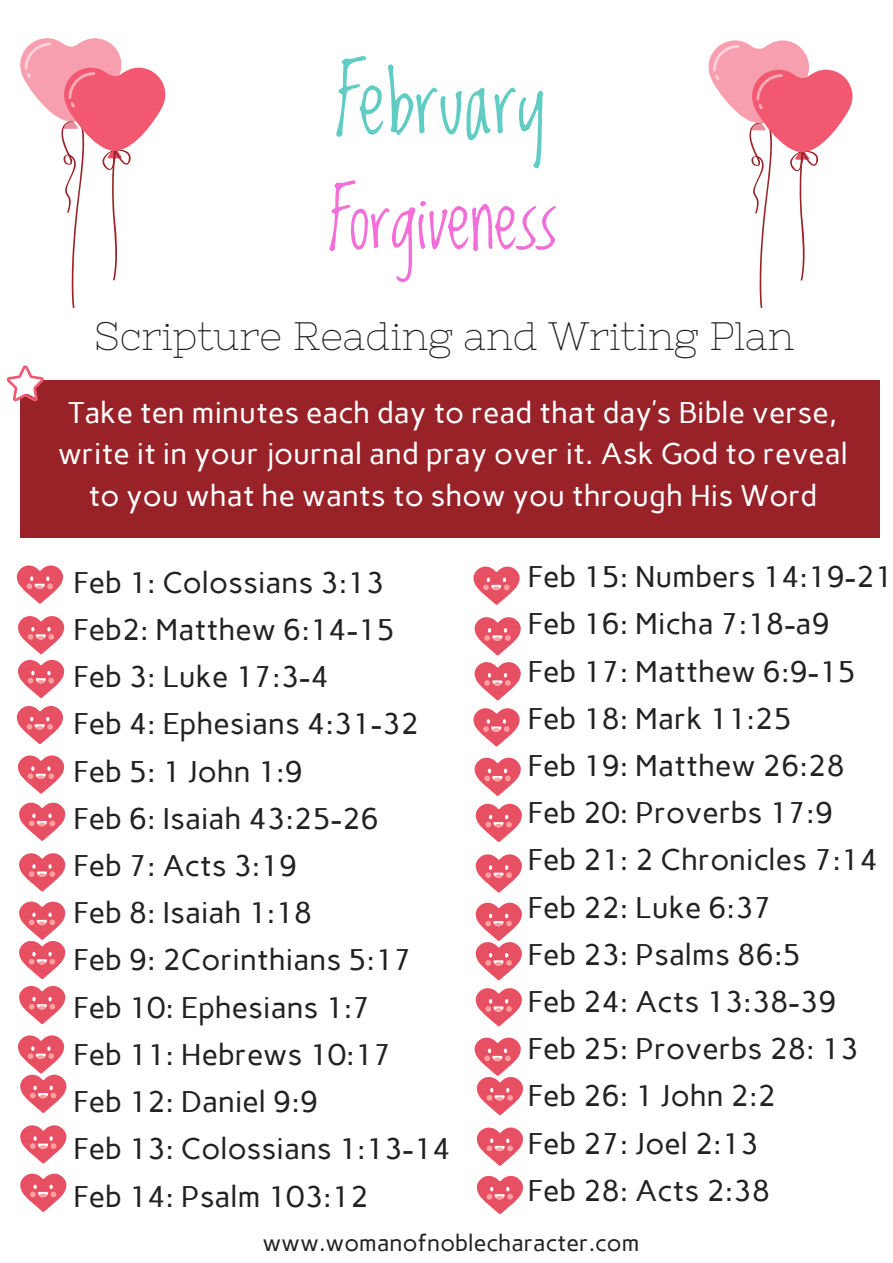
<style>
.page{position:relative;width:893px;height:1263px;background:#fff}
.page>*{position:absolute;margin:0;border:0;box-sizing:border-box;transform-origin:0 0}
.t1{font:79.35px "Lovedbythe King";color:#61ccc3}
.t2{font:69.45px "Lovedbythe King";color:#f26fd8}
.t3{font:39.6px "Nixie One";color:#222}
.t4{font:29.7px/47.2px "Carme";color:#222}
.t5{font:29.7px/41.5px "Carme";color:#fff;text-align:center}
.t6{font:23.1px "Carme";color:#222}
</style>
<div class="page">
<svg style="left:20px;top:38px;width:145px;height:270px"></svg>
<svg style="left:17px;top:565px;width:46px;height:39px"></svg>
<svg style="left:18px;top:616px;width:46px;height:38px"></svg>
<svg style="left:18px;top:660px;width:46px;height:38px"></svg>
<svg style="left:18px;top:755px;width:46px;height:39px"></svg>
<svg style="left:19px;top:803px;width:46px;height:38px"></svg>
<svg style="left:19px;top:853px;width:46px;height:38px"></svg>
<svg style="left:19px;top:901px;width:46px;height:78px"></svg>
<svg style="left:17px;top:706px;width:46px;height:38px"></svg>
<svg style="left:708px;top:40px;width:144px;height:268px"></svg>
<div style="left:20px;top:380px;width:859px;height:157px;background:#992228"></div>
<svg style="left:19px;top:986px;width:46px;height:38px"></svg>
<svg style="left:18px;top:1035px;width:48px;height:78px"></svg>
<svg style="left:20px;top:1125px;width:46px;height:38px"></svg>
<svg style="left:20px;top:1174px;width:46px;height:38px"></svg>
<svg style="left:473px;top:567px;width:46px;height:38px"></svg>
<svg style="left:474px;top:617px;width:46px;height:38px"></svg>
<svg style="left:474px;top:662px;width:46px;height:38px"></svg>
<svg style="left:474px;top:758px;width:46px;height:38px"></svg>
<svg style="left:475px;top:804px;width:47px;height:38px"></svg>
<svg style="left:475px;top:854px;width:47px;height:38px"></svg>
<svg style="left:475px;top:903px;width:47px;height:77px"></svg>
<svg style="left:473px;top:708px;width:46px;height:38px"></svg>
<svg style="left:475px;top:988px;width:47px;height:38px"></svg>
<svg style="left:474px;top:1038px;width:49px;height:77px"></svg>
<svg style="left:477px;top:1127px;width:46px;height:39px"></svg>
<svg style="left:477px;top:1176px;width:46px;height:38px"></svg>
<svg style="left:7px;top:365px;width:37px;height:36px"></svg>
<h1 class="t1" style="left:335px;top:60px;width:212px">February</h1>
<h2 class="t2" style="left:329px;top:184px;width:230px">Forgiveness</h2>
<h3 class="t3" style="left:94px;top:313px;width:701px">Scripture Reading and Writing Plan</h3>
<p class="t5" style="left:58px;top:394px;width:792px">Take ten minutes each day to read that day’s Bible verse, write it in your journal and pray over it. Ask God to reveal to you what he wants to show you through His Word</p>
<p class="t4" style="left:73px;top:562px;width:379px">Feb 1: Colossians 3:13<br>Feb2: Matthew 6:14-15<br>Feb 3: Luke 17:3-4<br>Feb 4: Ephesians 4:31-32<br>Feb 5: 1 John 1:9<br>Feb 6: Isaiah 43:25-26<br>Feb 7: Acts 3:19<br>Feb 8: Isaiah 1:18<br>Feb 9: 2Corinthians 5:17<br>Feb 10: Ephesians 1:7<br>Feb 11: Hebrews 10:17<br>Feb 12: Daniel 9:9<br>Feb 13: Colossians 1:13-14<br>Feb 14: Psalm 103:12</p>
<p class="t4" style="left:527px;top:556px;width:367px">Feb 15: Numbers 14:19-21<br>Feb 16: Micha 7:18-a9<br>Feb 17: Matthew 6:9-15<br>Feb 18: Mark 11:25<br>Feb 19: Matthew 26:28<br>Feb 20: Proverbs 17:9<br>Feb 21: 2 Chronicles 7:14<br>Feb 22: Luke 6:37<br>Feb 23: Psalms 86:5<br>Feb 24: Acts 13:38-39<br>Feb 25: Proverbs 28: 13<br>Feb 26: 1 John 2:2<br>Feb 27: Joel 2:13<br>Feb 28: Acts 2:38</p>
<p class="t6" style="left:262px;top:1234px;width:378px">www.womanofnoblecharacter.com</p>
</div>
